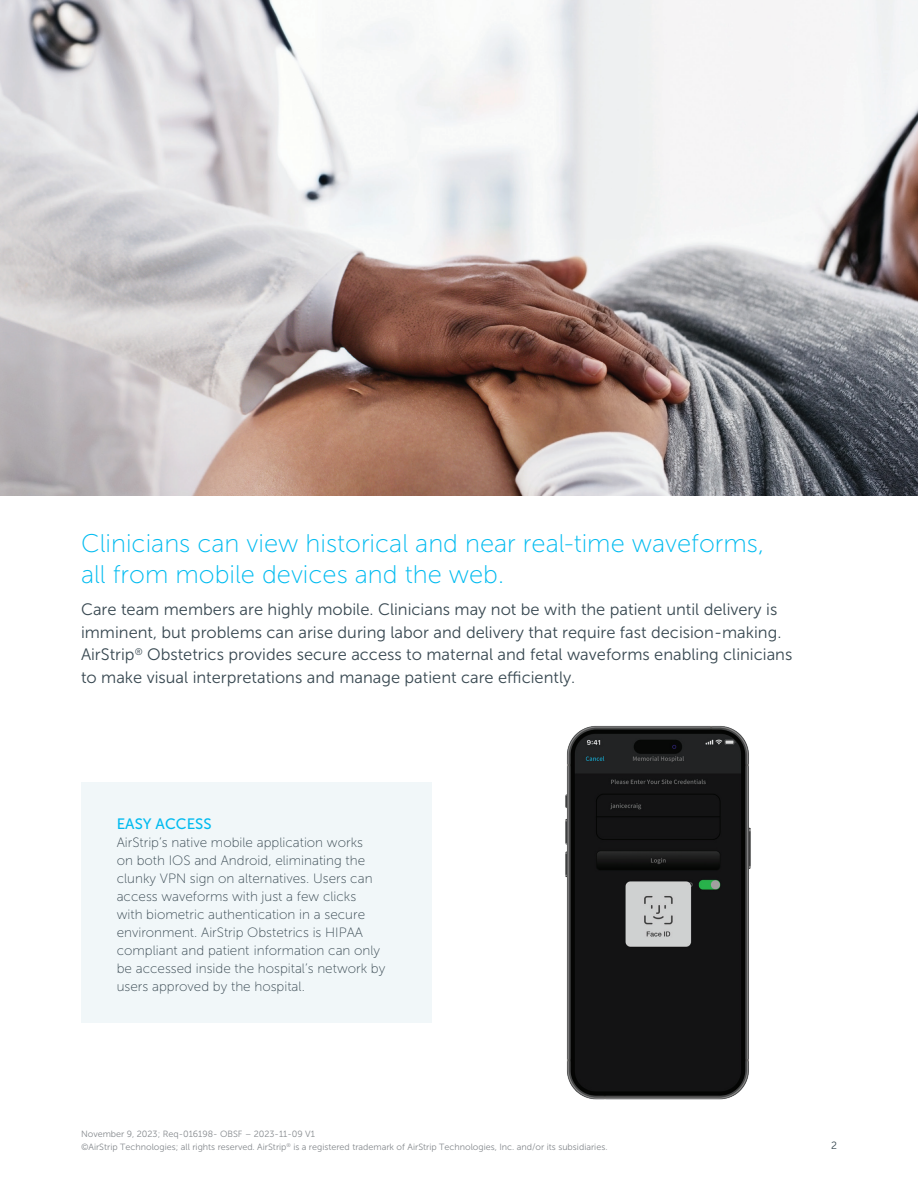
<style>
.page{position:relative;width:918px;height:1188px;background:#fff}
.page>*{position:absolute;margin:0;border:0;box-sizing:border-box;transform-origin:0 0}
.t1{font:25.5px/31.5px "Museo Sans 100";color:#01bbf0}
.t2{font:16.5px/22.5px "Museo Sans 300";color:#384851}
.t3{font:15px "Museo Sans 500";color:#01bbf0}
.t4{font:13.5px/18px "Museo Sans 100";color:#384851}
.t5{font:10.5px "Museo Sans 300";color:#384851}
.t6{font:9px/13.5px "Museo Sans 300";color:#85898d}
</style>
<div class="page">
<div style="left:81px;top:782px;width:351px;height:241px;background:#f1f7f9"></div>
<img style="left:565px;top:725px;width:186px;height:375px">
<img style="left:0;top:0;width:918px;height:496px">
<h1 class="t1" style="left:81px;top:528px;width:685px">Clinicians can view historical and near real-time waveforms, all from mobile devices and the web.</h1>
<p class="t2" style="left:81px;top:598px;width:713px">Care team members are highly mobile. Clinicians may not be with the patient until delivery is imminent, but problems can arise during labor and delivery that require fast decision-making.<br>AirStrip<sup>®</sup> Obstetrics provides secure access to maternal and fetal waveforms enabling clinicians to make visual interpretations and manage patient care efficiently.</p>
<p class="t3" style="left:117px;top:815px;width:96px">EASY ACCESS</p>
<p class="t4" style="left:117px;top:833px;width:270px">AirStrip’s native mobile application works<br>on both IOS and Android, eliminating the clunky VPN sign on alternatives. Users can access waveforms with just a few clicks with biometric authentication in a secure environment. AirStrip Obstetrics is HIPAA compliant and patient information can only be accessed inside the hospital’s network by users approved by the hospital.</p>
<p class="t6" style="left:81px;top:1127px;width:528px">November 9, 2023; Req-016198- OBSF – 2023-11-09 V1<br>©AirStrip Technologies; all rights reserved. AirStrip<sup>®</sup> is a registered trademark of AirStrip Technologies, Inc. and/or its subsidiaries.</p>
<p class="t5" style="left:831px;top:1140px;width:7px">2</p>
</div>
